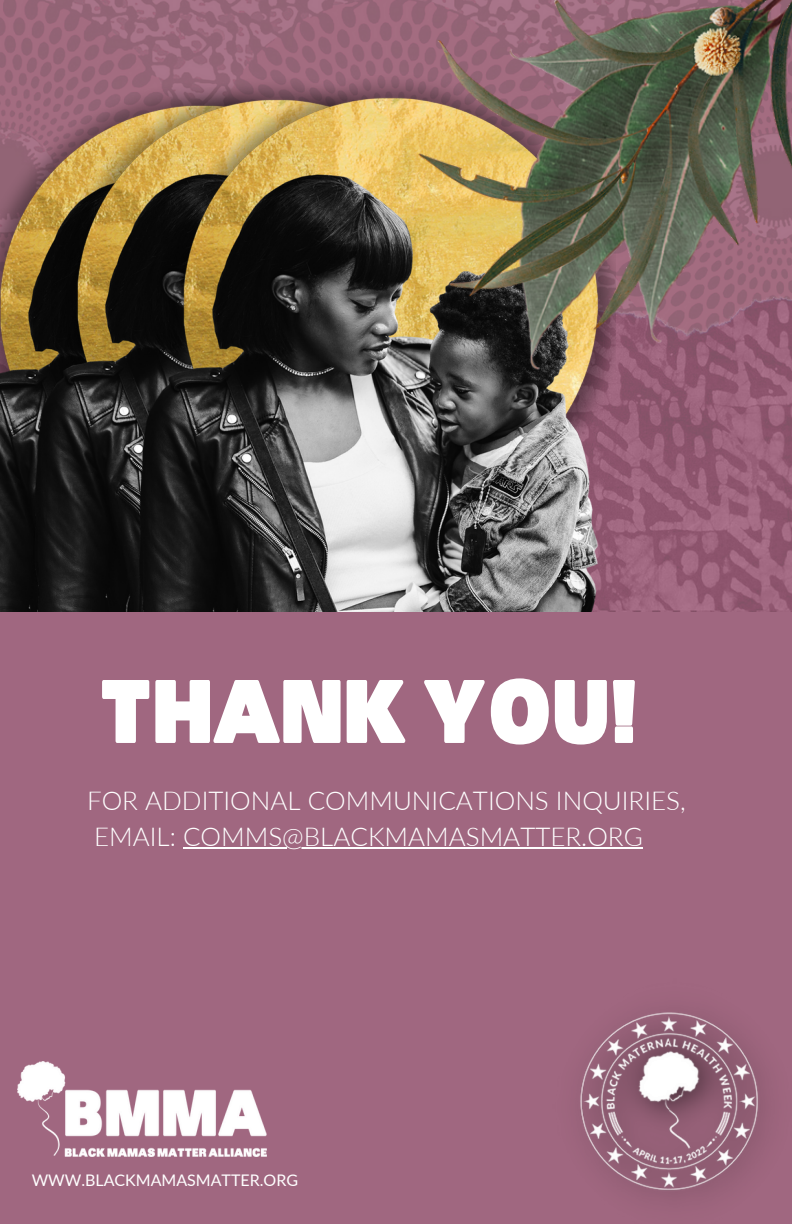
<style>
.page{position:relative;width:792px;height:1224px;background:#fff}
.page>*{position:absolute;margin:0;border:0;box-sizing:border-box;transform-origin:0 0}
.t1{font:900 87.4px "Sans";color:#fff}
.t2{font:300 26px/36px "Lato";color:#fff}
.t3{font:16px "Lato";color:#fff}
</style>
<div class="page">
<img style="left:0;top:0;width:413px;height:79px">
<img style="left:615px;top:394px;width:177px;height:218px">
<img style="left:0;top:79px;width:17px;height:533px">
<img style="left:17px;top:44px;width:396px;height:568px">
<img style="left:122px;top:62px;width:493px;height:550px">
<div style="left:0;top:612px;width:792px;height:612px;background:#a06780"></div>
<img style="left:17px;top:1062px;width:249px;height:94px">
<img style="left:580px;top:1012px;width:185px;height:185px">
<img style="left:413px;top:0;width:379px;height:394px">
<hr style="left:183px;top:847px;width:460px;height:2px;background:#fff">
<p class="t1" style="left:99px;top:654px;width:540px">THANKYOU!</p>
<p class="t2" style="left:87px;top:782px;width:600px">FOR ADDITIONAL COMMUNICATIONS INQUIRIES,<br>EMAIL: COMMS@BLACKMAMASMATTER.ORG</p>
<p class="t3" style="left:32px;top:1171px;width:268px">WWW.BLACKMAMASMATTER.ORG</p>
</div>
